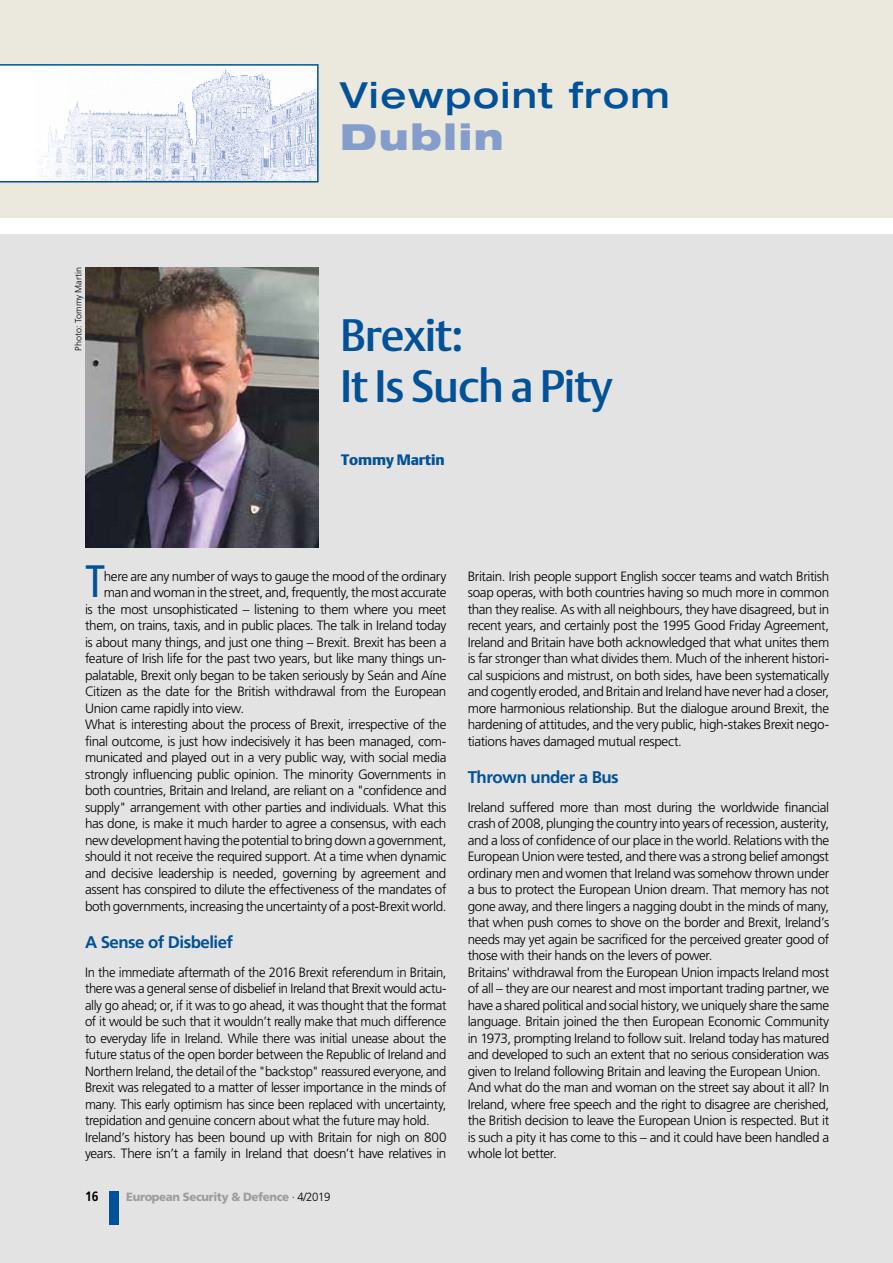
<style>
.page{position:relative;width:893px;height:1263px;background:#fff}
.page>*{position:absolute;margin:0;border:0;box-sizing:border-box;transform-origin:0 0}
.t1{font:condensed 45.45px "Frutiger";color:#005197}
.t2{font:45px/51px "DTL Argo T Medium";letter-spacing:-.025em;color:#005197}
.t3{font:500 expanded 36px/42px "Helvetica Neue";letter-spacing:.05em;color:#005197}
.t4{font:700 16.8px "Frutiger LT Pro";letter-spacing:-.03em;color:#005197}
.t5{font:15px "DTL Argo T Black";letter-spacing:-.01em;color:#005197}
.t6{font:300 13.5px/16.5px "Frutiger LT Pro";letter-spacing:-.03em;color:#000}
.t7{font:700 13.5px "Frutiger";color:#000;scale:.9 1}
.t8{font:900 11.85px "Frutiger";letter-spacing:-.03em;color:#9c9d9d;scale:.96 1}
.t9{font:300 9px "Frutiger";color:#000}
.s1{font-weight:900;color:#859dcb}
.s2{font-weight:300;color:#000}
</style>
<div class="page">
<div style="left:0;top:234px;width:893px;height:1029px;background:#e3e3e3"></div>
<div style="left:109px;top:1191px;width:10px;height:33px;background:#005197"></div>
<img style="left:85px;top:267px;width:234px;height:281px">
<div style="left:0;top:0;width:893px;height:218px;background:#ebe9de"></div>
<svg style="left:0;top:64px;width:319px;height:119px"></svg>
<p class="t9" style="left:73px;top:351px;width:85px;rotate:-90deg">Photo: Tommy Martin</p>
<p class="t3" style="left:340px;top:73px;width:331px">Viewpoint from<br><span class="s1">Dublin</span></p>
<p class="t2" style="left:340px;top:310px;width:274px">Brexit:<br>It Is Such a Pity</p>
<p class="t5" style="left:341px;top:451px;width:105px">Tommy Martin</p>
<p class="t1" style="left:85px;top:555px;width:22px">T</p>
<p class="t6" style="left:104px;top:568px;width:344px">here are any number of ways to gauge the mood of the ordinary</p>
<p class="t6" style="left:104px;top:584px;width:344px">man and woman in the street, and, frequently, the most accurate</p>
<p class="t6" style="left:85px;top:601px;width:363px">is the most unsophisticated – listening to them where you meet</p>
<p class="t6" style="left:85px;top:617px;width:363px">them, on trains, taxis, and in public places. The talk in Ireland today</p>
<p class="t6" style="left:85px;top:634px;width:363px">is about many things, and just one thing – Brexit. Brexit has been a</p>
<p class="t6" style="left:85px;top:650px;width:363px">feature of Irish life for the past two years, but like many things un-</p>
<p class="t6" style="left:85px;top:667px;width:363px">palatable, Brexit only began to be taken seriously by Seán and Aíne</p>
<p class="t6" style="left:85px;top:683px;width:363px">Citizen as the date for the British withdrawal from the European</p>
<p class="t6" style="left:85px;top:700px;width:161px">Union came rapidly into view.</p>
<p class="t6" style="left:85px;top:716px;width:363px">What is interesting about the process of Brexit, irrespective of the</p>
<p class="t6" style="left:85px;top:733px;width:363px">final outcome, is just how indecisively it has been managed, com-</p>
<p class="t6" style="left:85px;top:749px;width:363px">municated and played out in a very public way, with social media</p>
<p class="t6" style="left:85px;top:766px;width:363px">strongly influencing public opinion. The minority Governments in</p>
<p class="t6" style="left:85px;top:782px;width:363px">both countries, Britain and Ireland, are reliant on a "confidence and</p>
<p class="t6" style="left:85px;top:799px;width:363px">supply" arrangement with other parties and individuals. What this</p>
<p class="t6" style="left:85px;top:815px;width:363px">has done, is make it much harder to agree a consensus, with each</p>
<p class="t6" style="left:85px;top:832px;width:363px">new development having the potential to bring down a government,</p>
<p class="t6" style="left:85px;top:848px;width:363px">should it not receive the required support. At a time when dynamic</p>
<p class="t6" style="left:85px;top:865px;width:363px">and decisive leadership is needed, governing by agreement and</p>
<p class="t6" style="left:85px;top:881px;width:363px">assent has conspired to dilute the effectiveness of the mandates of</p>
<p class="t6" style="left:85px;top:898px;width:363px">both governments, increasing the uncertainty of a post-Brexit world.</p>
<p class="t4" style="left:85px;top:932px;width:150px">A Sense of Disbelief</p>
<p class="t6" style="left:85px;top:964px;width:363px">In the immediate aftermath of the 2016 Brexit referendum in Britain, there was a general sense of disbelief in Ireland that Brexit would actu&shy;ally go ahead; or, if it was to go ahead, it was thought that the format of it would be such that it wouldn’t really make that much difference to everyday life in Ireland. While there was initial unease about the future status of the open border between the Republic of Ireland and Northern Ireland, the detail of the "backstop" reassured everyone, and Brexit was relegated to a matter of lesser importance in the minds of many. This early optimism has since been replaced with uncertainty, trepidation and genuine concern about what the future may hold.<br>Ireland’s history has been bound up with Britain for nigh on 800 years. There isn’t a family in Ireland that doesn’t have relatives in</p>
<p class="t7" style="left:85px;top:1189px;width:17px">16</p>
<p class="t8" style="left:126px;top:1189px;width:214px">European Security &amp; Defence <span class="s2">· 4/2019</span></p>
<p class="t6" style="left:468px;top:568px;width:363px;text-align:justify">Britain. Irish people support English soccer teams and watch British soap operas, with both countries having so much more in common than they realise. As with all neighbours, they have disagreed, but in recent years, and certainly post the 1995 Good Friday Agreement, Ireland and Britain have both acknowledged that what unites them is far stronger than what divides them. Much of the inherent histori&shy;cal suspicions and mistrust, on both sides, have been systematically and cogently eroded, and Britain and Ireland have never had a closer, more harmonious relationship. But the dialogue around Brexit, the hardening of attitudes, and the very public, high-stakes Brexit nego&shy;tiations haves damaged mutual respect.</p>
<p class="t4" style="left:468px;top:767px;width:153px">Thrown under a Bus</p>
<p class="t6" style="left:468px;top:799px;width:363px">Ireland suffered more than most during the worldwide financial crash of 2008, plunging the country into years of recession, austerity, and a loss of confidence of our place in the world. Relations with the European Union were tested, and there was a strong belief amongst ordinary men and women that Ireland was somehow thrown under a bus to protect the European Union dream. That memory has not gone away, and there lingers a nagging doubt in the minds of many, that when push comes to shove on the border and Brexit, Ireland’s needs may yet again be sacrificed for the perceived greater good of those with their hands on the levers of power.<br>Britains' withdrawal from the European Union impacts Ireland most of all – they are our nearest and most important trading partner, we have a shared political and social history, we uniquely share the same language. Britain joined the then European Economic Community in 1973, prompting Ireland to follow suit. Ireland today has matured and developed to such an extent that no serious consideration was given to Ireland following Britain and leaving the European Union.<br>And what do the man and woman on the street say about it all? In Ireland, where free speech and the right to disagree are cherished, the British decision to leave the European Union is respected. But it is such a pity it has come to this – and it could have been handled a whole lot better.</p>
</div>
